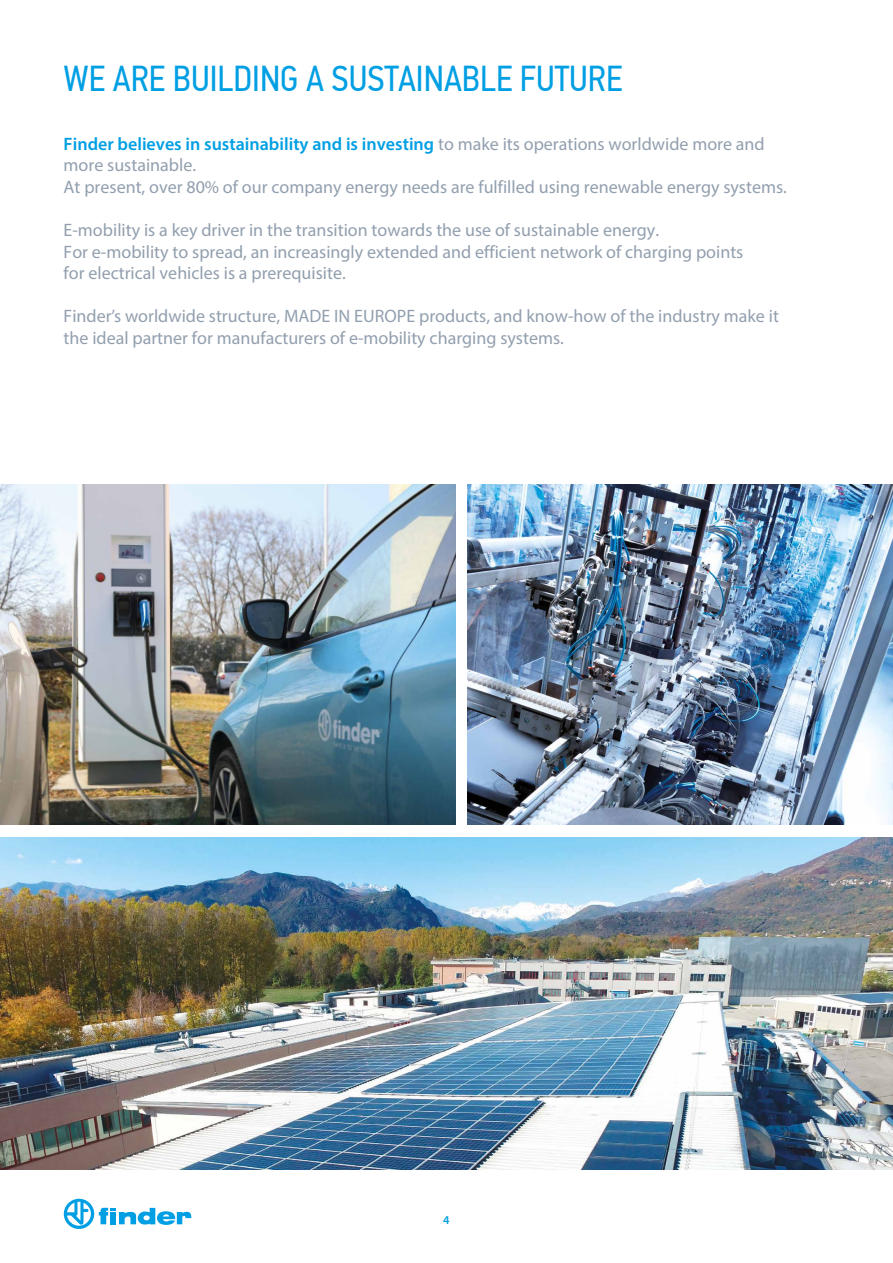
<style>
.page{position:relative;width:893px;height:1263px;background:#fff}
.page>*{position:absolute;margin:0;border:0;box-sizing:border-box;transform-origin:0 0}
.t1{font:36px "PF Din Text Cond Pro";color:#009fe3}
.t2{font:18px/21.6px "Myriad Pro";color:#929fae}
.t3{font:600 12px "Myriad Pro";color:#009fe3}
.s1{font-weight:600;color:#009fe3}
</style>
<div class="page">
<svg style="left:64px;top:1199px;width:127px;height:30px"></svg>
<img style="left:0;top:838px;width:893px;height:331px">
<img style="left:468px;top:485px;width:425px;height:340px">
<img style="left:0;top:485px;width:455px;height:340px">
<h1 class="t1" style="left:64px;top:57px;width:560px">WE ARE BUILDING A SUSTAINABLE FUTURE</h1>
<p class="t2" style="left:64px;top:133px;width:725px"><span class="s1">Finder believes in sustainability and is investing</span> to make its operations worldwide more and more sustainable.<br>At present, over 80% of our company energy needs are fulfilled using renewable energy systems.</p>
<p class="t2" style="left:64px;top:219px;width:681px">E-mobility is a key driver in the transition towards the use of sustainable energy.<br>For e-mobility to spread, an increasingly extended and efficient network of charging points for electrical vehicles is a prerequisite.</p>
<p class="t2" style="left:64px;top:305px;width:717px">Finder’s worldwide structure, MADE IN EUROPE products, and know-how of the industry make it the ideal partner for manufacturers of e-mobility charging systems.</p>
<p class="t3" style="left:443px;top:1212px;width:8px">4</p>
</div>
